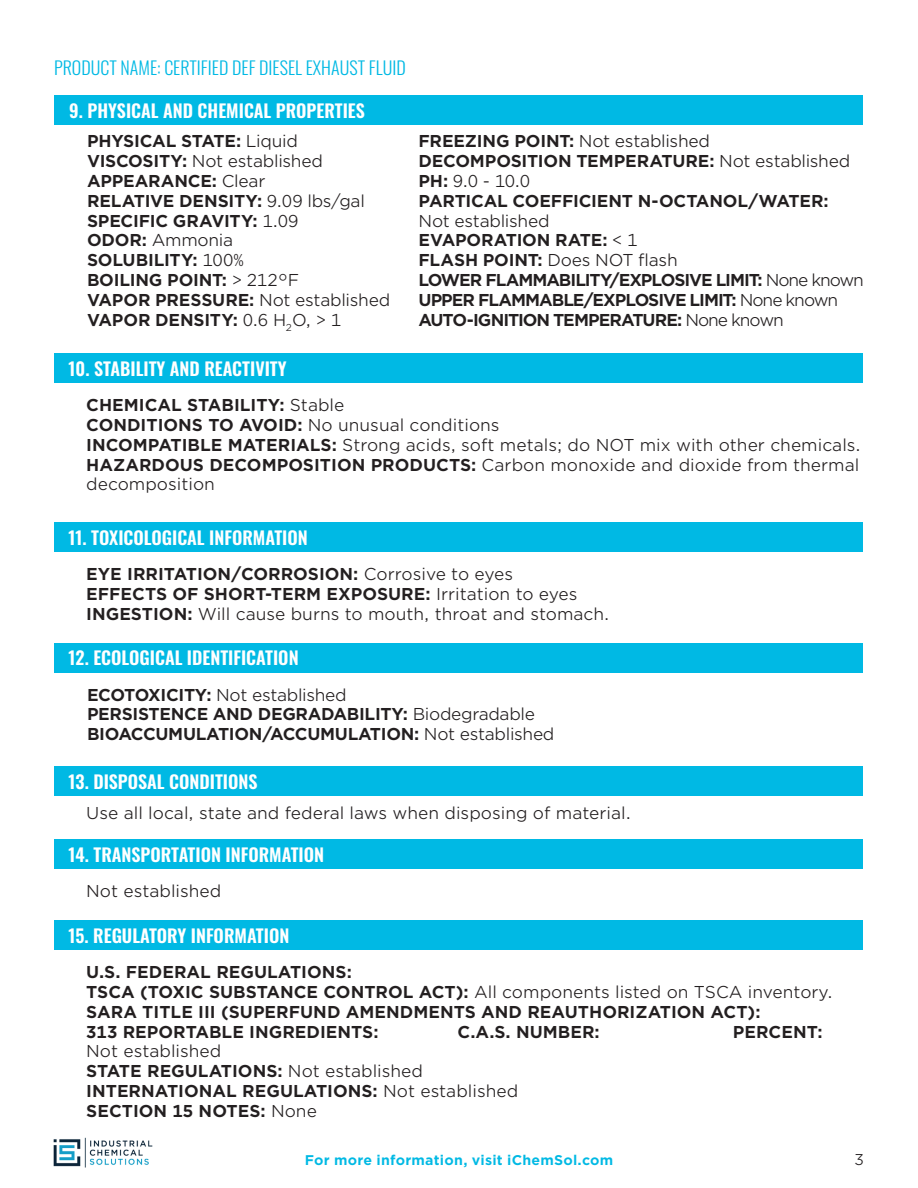
<style>
.page{position:relative;width:918px;height:1188px;background:#fff}
.page>*{position:absolute;margin:0;border:0;box-sizing:border-box;transform-origin:0 0}
.t1{font:600 18px "Oswald";color:#fff}
.t2{font:300 18px "Oswald";color:#00b9e4}
.t3{font:700 16.5px/19.8px "Gotham Office";letter-spacing:-.015em;color:#231f20}
.t4{font:16.5px/19.8px "Gotham Office";color:#231f20}
.t5{font:700 16.5px/19.8px "Gotham Office";letter-spacing:-.06em;color:#231f20}
.t6{font:15px "Gotham Office";color:#231f20}
.t7{font:700 13.5px "Gotham Office";letter-spacing:.015em;color:#00b9e4}
.s1{font-weight:400}
.s2{font-weight:700}
</style>
<div class="page">
<img style="left:53px;top:1137px;width:100px;height:31px">
<div style="left:54px;top:643px;width:808px;height:30px;background:#00b9e4"></div>
<div style="left:54px;top:522px;width:808px;height:30px;background:#00b9e4"></div>
<div style="left:55px;top:95px;width:808px;height:30px;background:#00b9e4"></div>
<div style="left:54px;top:353px;width:808px;height:30px;background:#00b9e4"></div>
<div style="left:54px;top:766px;width:808px;height:30px;background:#00b9e4"></div>
<div style="left:54px;top:839px;width:808px;height:30px;background:#00b9e4"></div>
<div style="left:54px;top:920px;width:808px;height:30px;background:#00b9e4"></div>
<p class="t2" style="left:54px;top:52px;width:353px">PRODUCT NAME: CERTIFIED DEF DIESEL EXHAUST FLUID</p>
<p class="t1" style="left:69px;top:101px;width:297px">9. PHYSICAL AND CHEMICAL PROPERTIES</p>
<p class="t3" style="left:87px;top:131px;width:305px">PHYSICAL STATE: <span class="s1">Liquid<br></span>VISCOSITY: <span class="s1">Not established<br></span>APPEARANCE: <span class="s1">Clear<br></span>RELATIVE DENSITY: <span class="s1">9.09 lbs/gal<br></span>SPECIFIC GRAVITY: <span class="s1">1.09<br></span>ODOR: <span class="s1">Ammonia<br></span>SOLUBILITY: <span class="s1">100%<br></span>BOILING POINT: <span class="s1">&gt; 212°F<br></span>VAPOR PRESSURE: <span class="s1">Not established<br></span>VAPOR DENSITY: <span class="s1">0.6 H</span><sub>2</sub><span class="s1">O, &gt; 1</span></p>
<p class="t1" style="left:69px;top:359px;width:220px">10. STABILITY AND REACTIVITY</p>
<p class="t3" style="left:419px;top:131px;width:433px">FREEZING POINT: <span class="s1">Not established </span>DECOMPOSITION TEMPERATURE: <span class="s1">Not established </span>PH: <span class="s1">9.0 - 10.0<br></span>PARTICAL COEFFICIENT N-OCTANOL/WATER:</p>
<p class="t5" style="left:419px;top:211px;width:447px"><span class="s1">Not established<br></span>EVAPORATION RATE: <span class="s1">&lt; 1<br></span>FLASH POINT: <span class="s1">Does NOT flash<br></span>LOWER FLAMMABILITY/EXPLOSIVE LIMIT: <span class="s1">None known </span>UPPER FLAMMABLE/EXPLOSIVE LIMIT: <span class="s1">None known </span>AUTO-IGNITION TEMPERATURE: <span class="s1">None known</span></p>
<p class="t4" style="left:86px;top:395px;width:776px"><span class="s2">CHEMICAL STABILITY:</span> Stable<br><span class="s2">CONDITIONS TO AVOID:</span> No unusual conditions<br><span class="s2">INCOMPATIBLE MATERIALS:</span> Strong acids, soft metals; do NOT mix with other chemicals.<br><span class="s2">HAZARDOUS DECOMPOSITION PRODUCTS:</span> Carbon monoxide and dioxide from thermal decomposition</p>
<p class="t1" style="left:69px;top:528px;width:241px">11. TOXICOLOGICAL INFORMATION</p>
<p class="t4" style="left:86px;top:564px;width:525px"><span class="s2">EYE IRRITATION/CORROSION:</span> Corrosive to eyes<br><span class="s2">EFFECTS OF SHORT-TERM EXPOSURE:</span> Irritation to eyes<br><span class="s2">INGESTION:</span> Will cause burns to mouth, throat and stomach.</p>
<p class="t1" style="left:69px;top:649px;width:232px">12. ECOLOGICAL IDENTIFICATION</p>
<p class="t3" style="left:87px;top:685px;width:469px">ECOTOXICITY: <span class="s1">Not established<br></span>PERSISTENCE AND DEGRADABILITY: <span class="s1">Biodegradable<br></span>BIOACCUMULATION/ACCUMULATION: <span class="s1">Not established</span></p>
<p class="t1" style="left:69px;top:772px;width:190px">13. DISPOSAL CONDITIONS</p>
<p class="t4" style="left:86px;top:802px;width:546px">Use all local, state and federal laws when disposing of material.</p>
<p class="t1" style="left:69px;top:845px;width:257px">14. TRANSPORTATION INFORMATION</p>
<p class="t4" style="left:86px;top:881px;width:137px">Not established</p>
<p class="t1" style="left:69px;top:926px;width:222px">15. REGULATORY INFORMATION</p>
<p class="t3" style="left:86px;top:962px;width:748px">U.S. FEDERAL REGULATIONS:<br>TSCA (TOXIC SUBSTANCE CONTROL ACT): <span class="s1">All components listed on TSCA inventory.<br></span>SARA TITLE III (SUPERFUND AMENDMENTS AND REAUTHORIZATION ACT):<br>313 REPORTABLE INGREDIENTS:</p>
<p class="t3" style="left:458px;top:1021px;width:144px">C.A.S. NUMBER:</p>
<p class="t3" style="left:733px;top:1021px;width:91px">PERCENT:</p>
<p class="t3" style="left:86px;top:1041px;width:434px"><span class="s1">Not established<br></span>STATE REGULATIONS: <span class="s1">Not established<br></span>INTERNATIONAL REGULATIONS: <span class="s1">Not established<br></span>SECTION 15 NOTES: <span class="s1">None</span></p>
<p class="t7" style="left:305px;top:1151px;width:310px">For more information, visit iChemSol.com</p>
<p class="t6" style="left:855px;top:1150px;width:11px">3</p>
</div>
